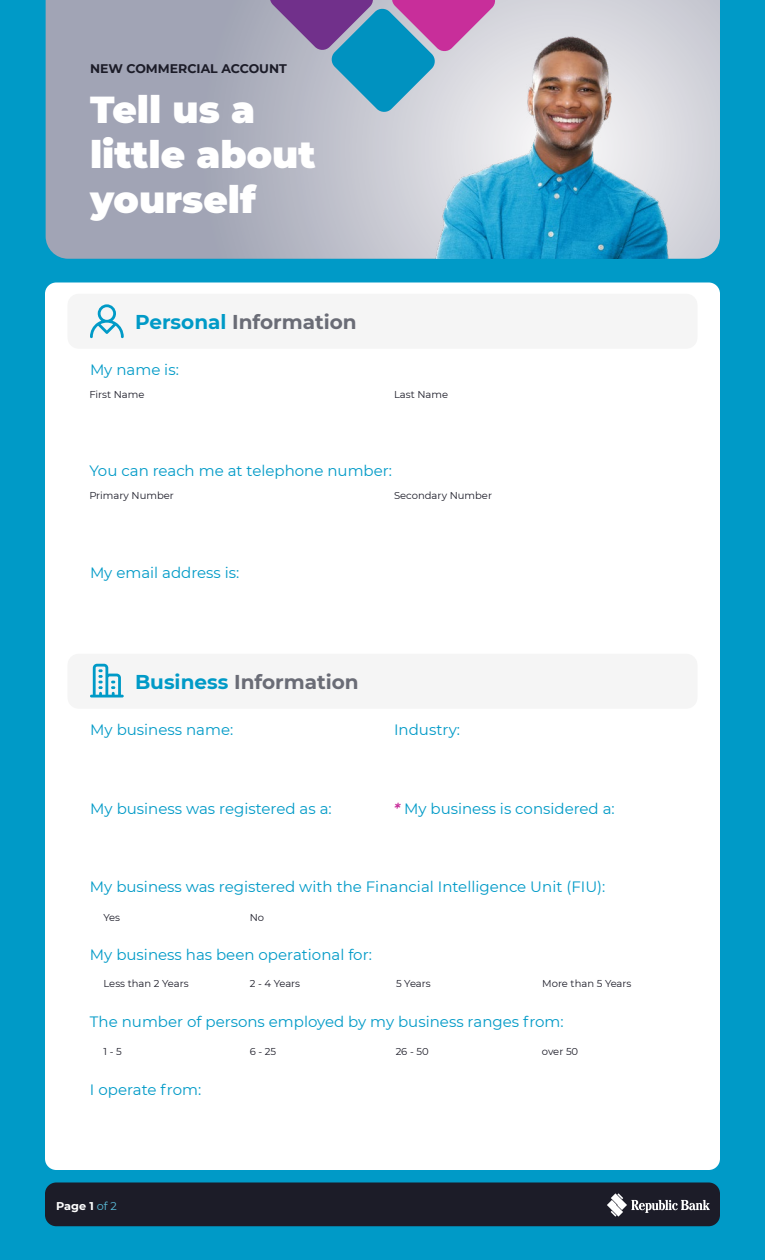
<style>
.page{position:relative;width:765px;height:1260px;background:#009ac7}
.page>*{position:absolute;margin:0;border:0;box-sizing:border-box;transform-origin:0 0}
.t1{font:900 37.5px/45px "Montserrat";color:#fff}
.t2{font:700 20px "Montserrat";color:#6a6c76}
.t3{font:15px "Montserrat";color:#009ac7}
.t4{font:700 12.5px "Montserrat";color:#1c1c28}
.t5{font:700 11.25px "Montserrat";color:#fff}
.t6{font:10px "Montserrat";color:#1c1c28}
.s1{color:#009ac7}
.s2{font-weight:600;font-style:italic;color:#c82e9a}
.s3{font-weight:400;color:#5bbedb}
</style>
<div class="page">
<div style="left:45px;top:282px;width:675px;height:888px;background:#fff;border-radius:11px"></div>
<div style="left:68px;top:294px;width:630px;height:55px;background:#f5f5f5;border-radius:11px"></div>
<div style="left:68px;top:654px;width:630px;height:55px;background:#f5f5f5;border-radius:11px"></div>
<svg style="left:46px;top:0;width:674px;height:259px;background:#b2b5c2"></svg>
<img style="left:430px;top:34px;width:245px;height:225px">
<svg style="left:270px;top:0;width:225px;height:112px"></svg>
<svg style="left:90px;top:304px;width:34px;height:34px"></svg>
<svg style="left:90px;top:664px;width:34px;height:34px"></svg>
<div style="left:45px;top:1182px;width:675px;height:44px;background:#1c1c28;border-radius:11px"></div>
<svg style="left:607px;top:1193px;width:103px;height:24px"></svg>
<p class="t4" style="left:90px;top:59px;width:198px">NEW COMMERCIAL ACCOUNT</p>
<h1 class="t1" style="left:90px;top:84px;width:227px">Tell us a little about yourself</h1>
<h2 class="t2" style="left:135px;top:308px;width:223px"><span class="s1">Personal</span> Information</h2>
<p class="t3" style="left:90px;top:359px;width:90px">My name is:</p>
<p class="t6" style="left:89px;top:387px;width:57px">First Name</p>
<p class="t6" style="left:394px;top:387px;width:56px">Last Name</p>
<p class="t3" style="left:89px;top:461px;width:304px">You can reach me at telephone number:</p>
<p class="t6" style="left:89px;top:489px;width:86px">Primary Number</p>
<p class="t6" style="left:394px;top:489px;width:99px">Secondary Number</p>
<p class="t3" style="left:90px;top:562px;width:151px">My email address is:</p>
<h2 class="t2" style="left:135px;top:668px;width:225px"><span class="s1">Business</span> Information</h2>
<p class="t3" style="left:90px;top:719px;width:145px">My business name:</p>
<p class="t3" style="left:394px;top:719px;width:68px">Industry:</p>
<p class="t3" style="left:90px;top:798px;width:243px">My business was registered as a:</p>
<p class="t3" style="left:394px;top:798px;width:223px"><span class="s2">*</span> My business is considered a:</p>
<p class="t3" style="left:90px;top:876px;width:517px">My business was registered with the Financial Intelligence Unit (FIU):</p>
<p class="t6" style="left:104px;top:910px;width:18px">Yes</p>
<p class="t6" style="left:250px;top:910px;width:16px">No</p>
<p class="t3" style="left:90px;top:944px;width:283px">My business has been operational for:</p>
<p class="t6" style="left:104px;top:977px;width:87px">Less than 2 Years</p>
<p class="t6" style="left:250px;top:977px;width:52px">2 - 4 Years</p>
<p class="t6" style="left:396px;top:977px;width:36px">5 Years</p>
<p class="t6" style="left:542px;top:977px;width:91px">More than 5 Years</p>
<p class="t3" style="left:90px;top:1011px;width:475px">The number of persons employed by my business ranges from:</p>
<p class="t6" style="left:104px;top:1044px;width:20px">1 - 5</p>
<p class="t3" style="left:90px;top:1079px;width:113px">I operate from:</p>
<p class="t5" style="left:56px;top:1198px;width:62px">Page 1 <span class="s3">of 2</span></p>
<p class="t6" style="left:250px;top:1044px;width:28px">6 - 25</p>
<p class="t6" style="left:396px;top:1044px;width:35px">26 - 50</p>
<p class="t6" style="left:542px;top:1044px;width:38px">over 50</p>
</div>
